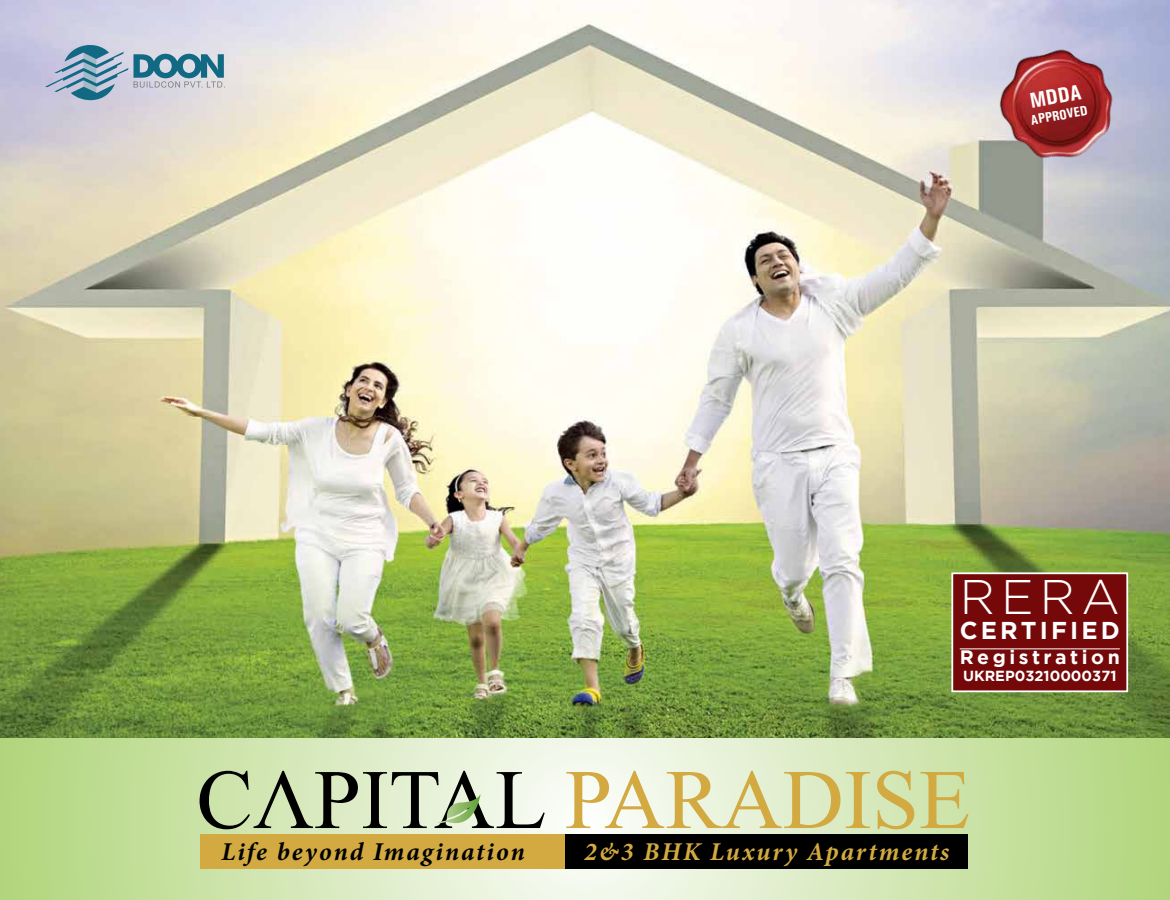
<style>
.page{position:relative;width:1170px;height:900px;background:#fff}
.page>*{position:absolute;margin:0;border:0;box-sizing:border-box;transform-origin:0 0}
.t1{font:84.5px "Times New Roman";color:#d2aa41}
.t2{font:300 48.62px "Gotham";color:#fff}
.t3{font:italic 700 25.75px "Minion Pro";letter-spacing:.08em;color:#d2aa41}
.t4{font:italic 700 25.75px "Minion Pro";letter-spacing:.075em;color:#000}
.t5{font:700 24.25px "Gotham";letter-spacing:.13em;color:#fff}
.t6{font:700 condensed 21.62px "Univers";color:#fff}
.t7{font:700 19.5px "Gotham";letter-spacing:.18em;color:#fff}
.t8{font:700 14.62px "Gotham";color:#fff}
.t9{font:700 condensed 13.75px "Univers";color:#fff}
</style>
<div class="page">
<img style="left:0;top:0;width:1170px;height:738px">
<svg style="left:0;top:738px;width:1170px;height:162px;background:#d0e5b1"></svg>
<svg style="left:45px;top:45px;width:180px;height:55px;background:#9cb3c5"></svg>
<div style="left:951px;top:572px;width:177px;height:120px;background:#750809;border:2px solid #fff"></div>
<hr style="left:960px;top:648px;width:160px;height:1px;background:#fff">
<img style="left:990px;top:45px;width:135px;height:116px">
<div style="left:534px;top:835px;width:434px;height:34px;background:#000"></div>
<div style="left:200px;top:835px;width:365px;height:34px;background:#d2aa41"></div>
<svg style="left:200px;top:771px;width:345px;height:59px;background:#aab69a"></svg>
<p class="t6" style="left:1028px;top:88px;width:53px;rotate:-10deg">MDDA</p>
<p class="t9" style="left:1029px;top:112px;width:59px;rotate:-10deg">APPROVED</p>
<h2 class="t2" style="left:960px;top:571px;width:162px">RERA</h2>
<p class="t5" style="left:960px;top:616px;width:162px">CERTIFIED</p>
<p class="t7" style="left:960px;top:646px;width:162px">Registration</p>
<p class="t8" style="left:963px;top:668px;width:155px">UKREP03210000371</p>
<h1 class="t1" style="left:565px;top:744px;width:407px">PARADISE</h1>
<p class="t4" style="left:222px;top:833px;width:305px">Life beyond Imagination</p>
<p class="t3" style="left:584px;top:833px;width:367px">2&amp;3 BHK Luxury Apartments</p>
</div>
